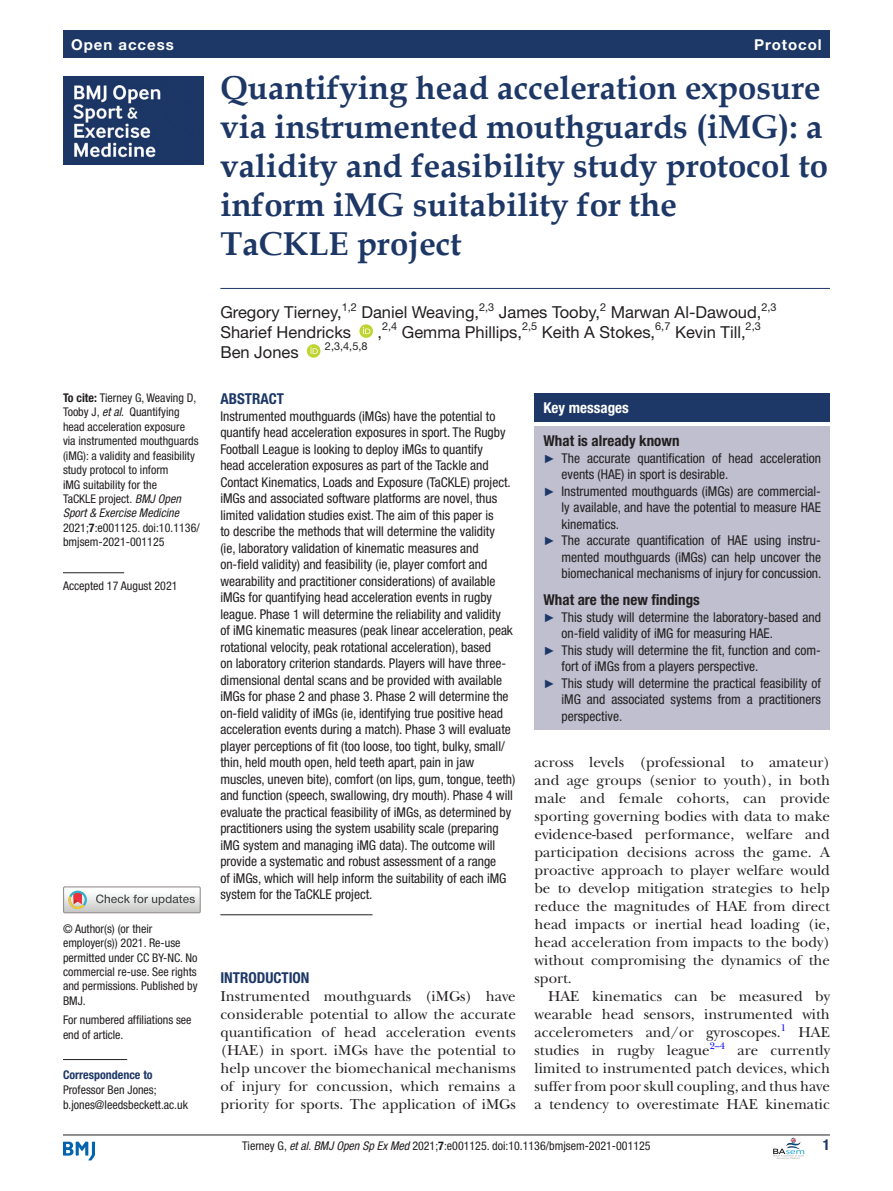
<style>
.page{position:relative;width:893px;height:1191px;background:#fff}
.page>*{position:absolute;margin:0;border:0;box-sizing:border-box;transform-origin:0 0}
.t1{font:700 33px/39px "Book Antiqua";color:#1d3766}
.t2{font:16.5px "Helvetica Neue LT Std";color:#231f20}
.t3{font:15px/18px "New Baskerville";color:#231f20;text-align:justify}
.t4{font:700 condensed 15px "Helvetica Neue LT Std";color:#231f20}
.t5{font:700 condensed 15px "Helvetica Neue LT Std";color:#1d3766}
.t6{font:700 15px "Helvetica Neue LT Std";letter-spacing:.065em;color:#fff}
.t7{font:700 condensed 15px "Helvetica Neue LT Std";color:#fff}
.t8{font:condensed 13.5px/16.5px "Helvetica Neue LT Std";color:#231f20}
.t9{font:condensed 12px/14.4px "Helvetica Neue LT Std";color:#231f20}
.t10{font:700 condensed 12px "Helvetica Neue LT Std";color:#1d3766}
.t11{font:10.95px "Helvetica Neue LT Std";color:#231f20}
.t12{font:9.9px "New Baskerville";color:#00f}
.s1{font-weight:700}
.s2{font-style:italic}
.s3{font-family:"Arial";font-stretch:normal;font-size:12px;color:#1d3766}
</style>
<div class="page">
<hr style="left:63px;top:1134px;width:767px;height:1px;background:#231f20">
<svg style="left:63px;top:1141px;width:32px;height:19px"></svg>
<svg style="left:773px;top:1137px;width:31px;height:22px"></svg>
<div style="left:63px;top:31px;width:767px;height:27px;background:#1d3766"></div>
<hr style="left:220px;top:288px;width:610px;height:1px;background:#1d3766">
<svg style="left:359px;top:324px;width:14px;height:14px"></svg>
<svg style="left:307px;top:344px;width:13px;height:14px"></svg>
<hr style="left:63px;top:572px;width:61px;height:1px;background:#231f20">
<hr style="left:63px;top:1059px;width:64px;height:1px;background:#231f20">
<div style="left:63px;top:886px;width:138px;height:27px;border:1px solid #969090"></div>
<svg style="left:64px;top:887px;width:136px;height:25px"></svg>
<img style="left:63px;top:77px;width:140px;height:88px">
<hr style="left:220px;top:914px;width:153px;height:1px;background:#231f20">
<div style="left:535px;top:393px;width:295px;height:29px;background:#1d3766"></div>
<div style="left:535px;top:426px;width:295px;height:303px;background:#bfbfcf"></div>
<p class="t6" style="left:71px;top:35px;width:104px">Open access</p>
<p class="t6" style="left:754px;top:35px;width:69px">Protocol</p>
<h1 class="t1" style="left:220px;top:68px;width:609px">Quantifying head acceleration exposure via instrumented mouthguards (iMG): a validity and feasibility study protocol to inform iMG suitability for the<br>TaCKLE project</h1>
<p class="t9" style="left:63px;top:390px;width:138px"><span class="s1">To cite:</span> Tierney G, Weaving D,<br>Tooby J, <span class="s2">et al</span>. Quantifying head acceleration exposure via instrumented mouthguards (iMG): a validity and feasibility study protocol to inform<br>iMG suitability for the<br>TaCKLE project. <span class="s2">BMJ Open<br>Sport &amp; Exercise Medicine<br></span>2021;<span class="s1">7</span>:e001125. doi:10.1136/ bmjsem-2021-001125</p>
<p class="t9" style="left:63px;top:578px;width:116px">Accepted 17 August 2021</p>
<p class="t9" style="left:63px;top:921px;width:136px">© Author(s) (or their employer(s)) 2021. Re-use permitted under CC BY-NC. No commercial re-use. See rights and permissions. Published by<br>BMJ.</p>
<p class="t9" style="left:63px;top:1012px;width:130px;line-height:15px">For numbered affiliations see end of article.</p>
<p class="t10" style="left:63px;top:1068px;width:91px">Correspondence to</p>
<p class="t9" style="left:63px;top:1082px;width:127px;line-height:15px">Professor Ben Jones; b.jones@leedsbeckett.ac.uk</p>
<p class="t2" style="left:220px;top:302px;width:123px">Gregory Tierney,</p>
<p class="t11" style="left:342px;top:300px;width:17px">1,2</p>
<p class="t2" style="left:361px;top:302px;width:119px">Daniel Weaving,</p>
<p class="t11" style="left:479px;top:300px;width:17px">2,3</p>
<p class="t2" style="left:499px;top:302px;width:103px">James Tooby,</p>
<p class="t11" style="left:600px;top:300px;width:8px">2</p>
<p class="t2" style="left:611px;top:302px;width:152px">Marwan Al-Dawoud,</p>
<p class="t11" style="left:761px;top:300px;width:17px">2,3</p>
<p class="t2" style="left:220px;top:322px;width:132px">Sharief Hendricks</p>
<p class="t2" style="left:377px;top:322px;width:6px">,</p>
<p class="t11" style="left:382px;top:320px;width:17px">2,4</p>
<p class="t2" style="left:402px;top:322px;width:122px">Gemma Phillips,</p>
<p class="t11" style="left:522px;top:320px;width:17px">2,5</p>
<p class="t2" style="left:542px;top:322px;width:115px">Keith A Stokes,</p>
<p class="t11" style="left:655px;top:320px;width:17px">6,7</p>
<p class="t2" style="left:675px;top:322px;width:72px">Kevin Till,</p>
<p class="t11" style="left:746px;top:320px;width:17px">2,3</p>
<p class="t2" style="left:220px;top:342px;width:80px">Ben Jones</p>
<p class="t11" style="left:325px;top:340px;width:44px">2,3,4,5,8</p>
<p class="t5" style="left:220px;top:390px;width:65px">ABSTRACT</p>
<p class="t8" style="left:220px;top:407px;width:296px">Instrumented mouthguards (iMGs) have the potential to quantify head acceleration exposures in sport. The Rugby Football League is looking to deploy iMGs to quantify<br>head acceleration exposures as part of the Tackle and Contact Kinematics, Loads and Exposure (TaCKLE) project. iMGs and associated software platforms are novel, thus limited validation studies exist. The aim of this paper is<br>to describe the methods that will determine the validity<br>(ie, laboratory validation of kinematic measures and on-field validity) and feasibility (ie, player comfort and wearability and practitioner considerations) of available iMGs for quantifying head acceleration events in rugby league. Phase 1 will determine the reliability and validity<br>of iMG kinematic measures (peak linear acceleration, peak rotational velocity, peak rotational acceleration), based<br>on laboratory criterion standards. Players will have three&shy;dimensional dental scans and be provided with available iMGs for phase 2 and phase 3. Phase 2 will determine the on-field validity of iMGs (ie, identifying true positive head acceleration events during a match). Phase 3 will evaluate player perceptions of fit (too loose, too tight, bulky, small/ thin, held mouth open, held teeth apart, pain in jaw muscles, uneven bite), comfort (on lips, gum, tongue, teeth) and function (speech, swallowing, dry mouth). Phase 4 will evaluate the practical feasibility of iMGs, as determined by practitioners using the system usability scale (preparing iMG system and managing iMG data). The outcome will provide a systematic and robust assessment of a range<br>of iMGs, which will help inform the suitability of each iMG system for the TaCKLE project.</p>
<p class="t5" style="left:220px;top:969px;width:91px">INTRODUCTION</p>
<p class="t3" style="left:220px;top:987px;width:297px">Instrumented mouthguards (iMGs) have considerable potential to allow the accurate quantification of head acceleration events (HAE) in sport. iMGs have the potential to help uncover the biomechanical mechanisms of injury for concussion, which remains a priority for sports. The application of iMGs</p>
<p class="t7" style="left:544px;top:399px;width:87px">Key messages</p>
<p class="t4" style="left:544px;top:431px;width:138px">What is already known</p>
<p class="t8" style="left:544px;top:449px;width:279px"><span class="s3">►</span> The accurate quantification of head acceleration</p>
<p class="t8" style="left:562px;top:466px;width:168px">events (HAE) in sport is desirable.</p>
<p class="t8" style="left:544px;top:482px;width:279px"><span class="s3">►</span> Instrumented mouthguards (iMGs) are commercial-</p>
<p class="t8" style="left:562px;top:499px;width:261px">ly available, and have the potential to measure HAE</p>
<p class="t8" style="left:562px;top:515px;width:59px">kinematics.</p>
<p class="t8" style="left:544px;top:532px;width:279px"><span class="s3">►</span> The accurate quantification of HAE using instru-</p>
<p class="t8" style="left:562px;top:548px;width:261px">mented mouthguards (iMGs) can help uncover the</p>
<p class="t8" style="left:562px;top:565px;width:261px">biomechanical mechanisms of injury for concussion.</p>
<p class="t4" style="left:544px;top:590px;width:158px">What are the new findings</p>
<p class="t8" style="left:544px;top:608px;width:279px"><span class="s3">►</span> This study will determine the laboratory-based and</p>
<p class="t8" style="left:562px;top:625px;width:213px">on-field validity of iMG for measuring HAE.</p>
<p class="t8" style="left:544px;top:641px;width:279px"><span class="s3">►</span> This study will determine the fit, function and com-</p>
<p class="t8" style="left:562px;top:658px;width:198px">fort of iMGs from a players perspective.</p>
<p class="t8" style="left:544px;top:674px;width:279px"><span class="s3">►</span> This study will determine the practical feasibility of</p>
<p class="t8" style="left:562px;top:691px;width:261px">iMG and associated systems from a practitioners</p>
<p class="t8" style="left:562px;top:707px;width:62px">perspective.</p>
<p class="t3" style="left:535px;top:753px;width:297px">across levels (professional to amateur) and age groups (senior to youth), in both male and female cohorts, can provide sporting governing bodies with data to make evidence-based performance, welfare and participation decisions across the game. A proactive approach to player welfare would be to develop mitigation strategies to help reduce the magnitudes of HAE from direct head impacts or inertial head loading (ie, head acceleration from impacts to the body) without compromising the dynamics of the sport.</p>
<p class="t3" style="left:535px;top:987px;width:297px;text-indent:14px">HAE kinematics can be measured by wearable head sensors, instrumented with accelerometers and/or gyroscopes.</p>
<p class="t12" style="left:781px;top:1021px;width:7px">1</p>
<p class="t3" style="left:798px;top:1023px;width:33px">HAE</p>
<p class="t3" style="left:535px;top:1041px;width:177px">studies in rugby league</p>
<p class="t12" style="left:710px;top:1039px;width:17px">2–4</p>
<p class="t3" style="left:535px;top:1041px;width:297px;text-indent:203px">are currently limited to instrumented patch devices, which suffer from poor skull coupling, and thus have a tendency to overestimate HAE kinematic</p>
<p class="t9" style="left:242px;top:1138px;width:410px">Tierney G, <span class="s2">et al</span>. <span class="s2">BMJ Open Sp Ex Med</span> 2021;<span class="s1">7</span>:e001125. doi:10.1136/bmjsem-2021-001125</p>
<p class="t5" style="left:823px;top:1135px;width:9px">1</p>
</div>
